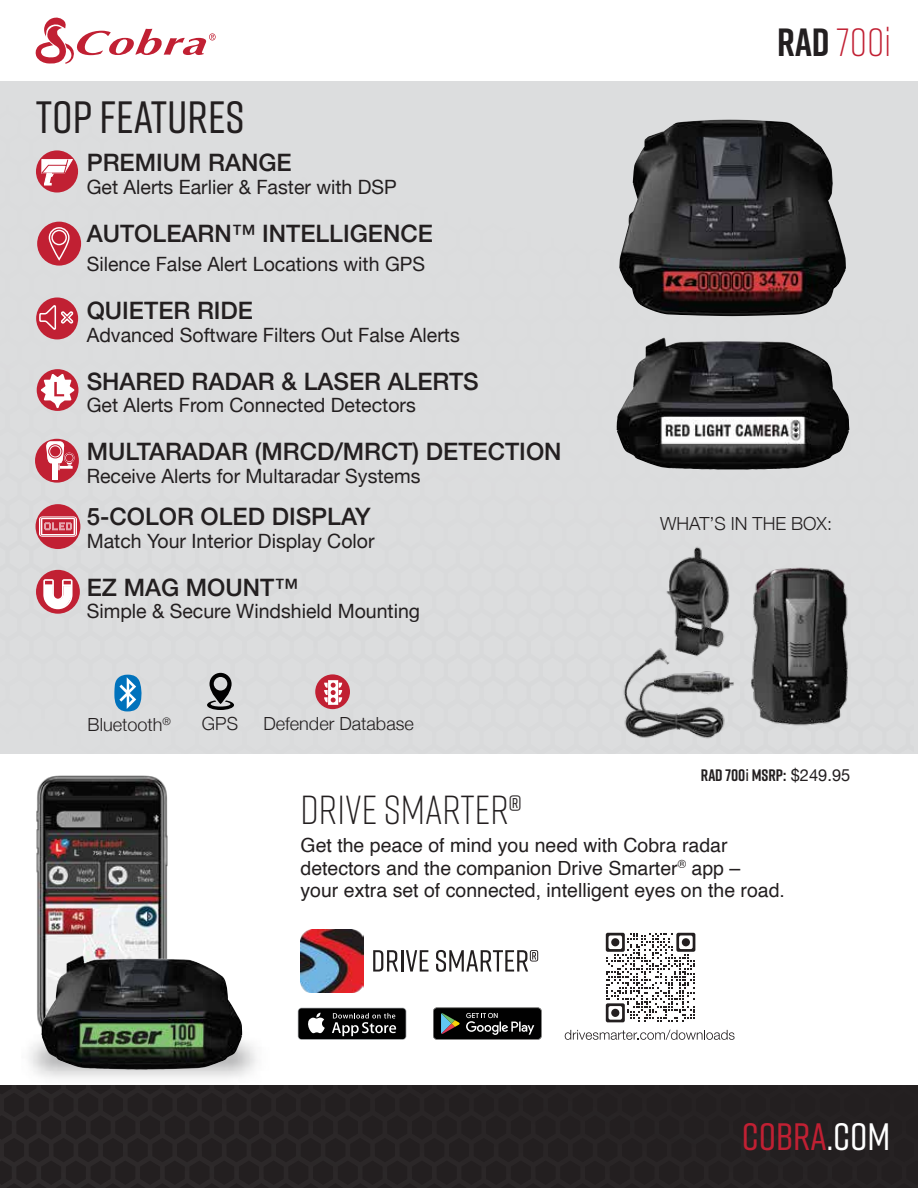
<style>
.page{position:relative;width:918px;height:1188px;background:#fff}
.page>*{position:absolute;margin:0;border:0;box-sizing:border-box;transform-origin:0 0}
.t1{font:500 45.15px "Rift";color:#231f20}
.t2{font:300 40.5px "Rift";color:#231f20}
.t3{font:700 39.3px "Rift";color:#231f20}
.t4{font:500 38.1px "Rift";color:#c12033}
.t5{font:500 24px "Helvetica Neue";color:#231f20}
.t6{font:19.65px "Helvetica Neue";color:#231f20}
.t7{font:19.5px/22.5px "Helvetica";color:#231f20}
.t8{font:300 18.15px "Helvetica Neue";color:#231f20}
.t9{font:700 16.65px "Rift";color:#231f20}
.s1{font-weight:300;color:#c12033}
.s2{font-family:"Helvetica Neue";font-weight:100;font-size:40.65px;color:#c12033}
.s3{font-family:"Helvetica Neue";font-weight:400}
.s4{color:#fff}
</style>
<div class="page">
<div style="left:0;top:81px;width:918px;height:673px;background:#dcddde"></div>
<svg style="left:35px;top:17px;width:181px;height:47px"></svg>
<div style="left:0;top:1086px;width:918px;height:102px;background:#231f20"></div>
<svg style="left:114px;top:675px;width:28px;height:36px"></svg>
<div style="left:36px;top:150px;width:42px;height:43px;background:#c12033;border-radius:50%"></div>
<svg style="left:41px;top:159px;width:32px;height:26px"></svg>
<img style="left:623px;top:546px;width:225px;height:193px">
<svg style="left:565px;top:1030px;width:170px;height:10px"></svg>
<svg style="left:606px;top:933px;width:89px;height:89px"></svg>
<div style="left:611px;top:938px;width:8px;height:8px;background:#231f20;border-radius:50%"></div>
<div style="left:682px;top:938px;width:8px;height:8px;background:#231f20;border-radius:50%"></div>
<div style="left:611px;top:1009px;width:8px;height:8px;background:#231f20;border-radius:50%"></div>
<div style="left:298px;top:1008px;width:108px;height:32px;background:#a3a5a7;border-radius:4px"></div>
<div style="left:298px;top:1008px;width:108px;height:31px;background:#010101;border-radius:3px"></div>
<svg style="left:308px;top:1013px;width:17px;height:20px"></svg>
<svg style="left:332px;top:1013px;width:64px;height:23px"></svg>
<svg style="left:433px;top:1007px;width:109px;height:33px;background:#2c2d2c"></svg>
<img style="left:300px;top:929px;width:63px;height:64px">
<svg style="left:373px;top:950px;width:25px;height:22px"></svg>
<hr style="left:401px;top:950px;width:2px;height:22px;background:#231f20">
<svg style="left:406px;top:950px;width:22px;height:22px"></svg>
<svg style="left:436px;top:950px;width:102px;height:22px"></svg>
<img style="left:0;top:1007px;width:301px;height:79px">
<img style="left:31px;top:775px;width:137px;height:272px">
<div style="left:36px;top:504px;width:44px;height:45px;background:#c12033;border-radius:50%"></div>
<svg style="left:39px;top:516px;width:38px;height:21px"></svg>
<div style="left:37px;top:222px;width:44px;height:44px;background:#c12033;border-radius:50%"></div>
<div style="left:36px;top:570px;width:44px;height:44px;background:#c12033;border-radius:50%"></div>
<svg style="left:43px;top:579px;width:30px;height:30px"></svg>
<div style="left:36px;top:297px;width:42px;height:42px;background:#c12033;border-radius:50%"></div>
<div style="left:37px;top:369px;width:41px;height:42px;background:#c12033;border-radius:50%"></div>
<svg style="left:39px;top:221px;width:36px;height:187px"></svg>
<svg style="left:207px;top:673px;width:27px;height:37px"></svg>
<img style="left:619px;top:119px;width:227px;height:197px">
<img style="left:41px;top:956px;width:201px;height:114px">
<img style="left:616px;top:337px;width:234px;height:133px">
<div style="left:35px;top:439px;width:44px;height:44px;background:#c12033;border-radius:50%"></div>
<div style="left:65px;top:453px;width:9px;height:10px;border:1px solid #c12033;border-radius:50%"></div>
<div style="left:52px;top:464px;width:6px;height:16px;background:#fff"></div>
<svg style="left:46px;top:441px;width:27px;height:29px"></svg>
<div style="left:48px;top:445px;width:14px;height:13px;border:1px solid #c12033;border-radius:50%"></div>
<div style="left:50px;top:446px;width:10px;height:10px;background:#c12033;border-radius:50%"></div>
<div style="left:315px;top:674px;width:35px;height:35px;background:#c12033;border-radius:50%"></div>
<svg style="left:324px;top:680px;width:18px;height:25px"></svg>
<h1 class="t1" style="left:36px;top:85px;width:210px">TOP FEATURES</h1>
<p class="t5" style="left:87px;top:144px;width:206px">PREMIUM RANGE</p>
<p class="t6" style="left:87px;top:173px;width:312px">Get Alerts Earlier &amp; Faster with DSP</p>
<p class="t5" style="left:87px;top:214px;width:348px">AUTOLEARN™ INTELLIGENCE</p>
<p class="t6" style="left:87px;top:250px;width:340px">Silence False Alert Locations with GPS</p>
<p class="t5" style="left:87px;top:291px;width:168px">QUIETER RIDE</p>
<p class="t6" style="left:87px;top:320px;width:375px">Advanced Software Filters Out False Alerts</p>
<p class="t5" style="left:87px;top:362px;width:394px">SHARED RADAR &amp; LASER ALERTS</p>
<p class="t6" style="left:87px;top:391px;width:331px">Get Alerts From Connected Detectors</p>
<p class="t5" style="left:87px;top:432px;width:476px">MULTARADAR (MRCD/MRCT) DETECTION</p>
<p class="t6" style="left:87px;top:462px;width:335px">Receive Alerts for Multaradar Systems</p>
<p class="t5" style="left:87px;top:497px;width:286px">5-COLOR OLED DISPLAY</p>
<p class="t6" style="left:87px;top:527px;width:289px">Match Your Interior Display Color</p>
<p class="t5" style="left:87px;top:568px;width:213px">EZ MAG MOUNT™</p>
<p class="t6" style="left:87px;top:597px;width:335px">Simple &amp; Secure Windshield Mounting</p>
<p class="t8" style="left:88px;top:710px;width:85px">Bluetooth<sup>®</sup></p>
<p class="t8" style="left:202px;top:709px;width:38px">GPS</p>
<p class="t8" style="left:263px;top:709px;width:152px">Defender Database</p>
<h3 class="t3" style="left:777px;top:14px;width:115px">RAD <span class="s1">700</span><span class="s2">i</span></h3>
<p class="t8" style="left:660px;top:509px;width:173px">WHAT’S IN THE BOX:</p>
<p class="t9" style="left:701px;top:764px;width:151px">RAD 700<span class="s3">i</span> MSRP: <span class="s3">$249.95</span></p>
<h2 class="t2" style="left:301px;top:781px;width:223px">DRIVE SMARTER®</h2>
<p class="t7" style="left:301px;top:835px;width:486px">Get the peace of mind you need with Cobra radar detectors and the companion Drive Smarter<sup>®</sup> app –<br>your extra set of connected, intelligent eyes on the road.</p>
<h3 class="t4" style="left:742px;top:1110px;width:150px">COBRA<span class="s4">.COM</span></h3>
</div>
